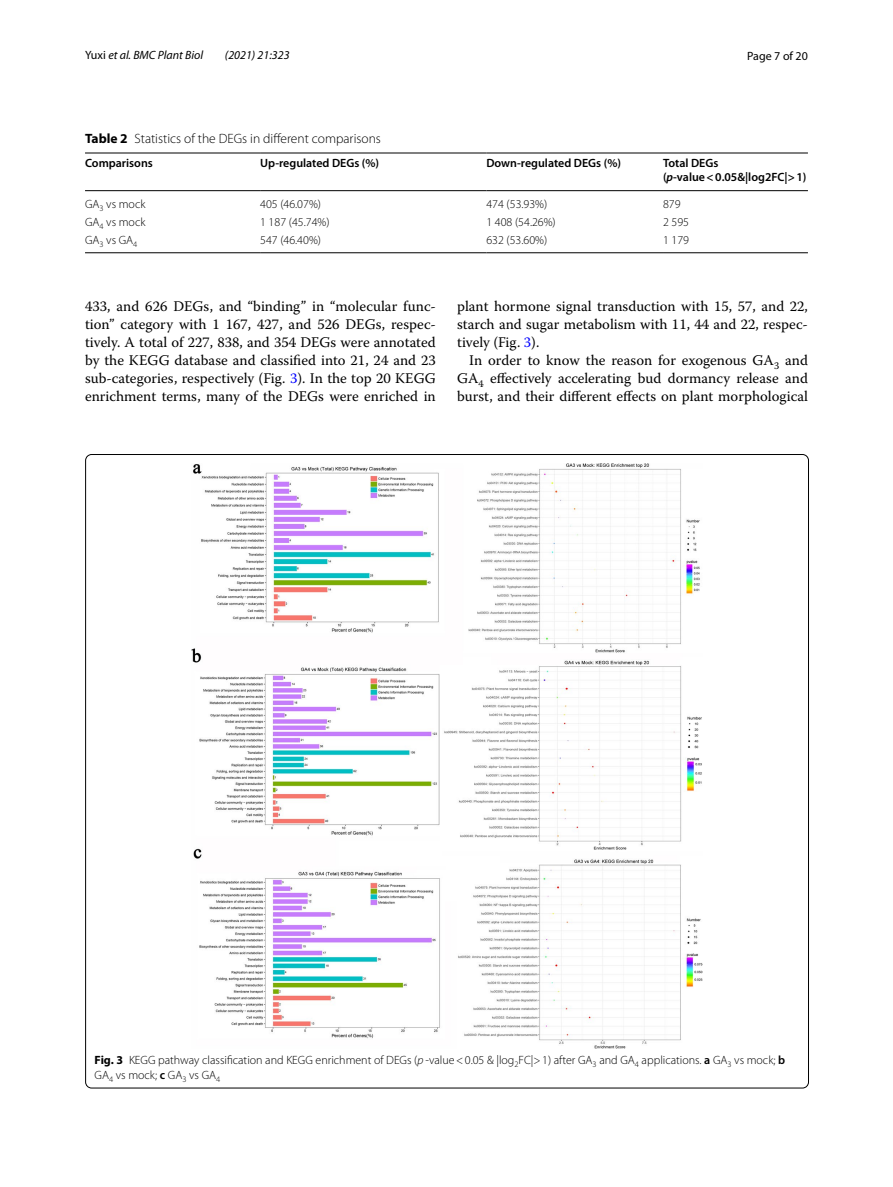
<style>
.page{position:relative;width:893px;height:1187px;background:#fff}
.page>*{position:absolute;margin:0;border:0;box-sizing:border-box;transform-origin:0 0}
.t1{font:14.7px/18px "Warnock Pro";color:#000;text-align:justify}
.t2{font:300 13.5px "Myriad Pro";color:#000}
.t3{font:300 12px/15px "Myriad Pro";color:#000}
.t4{font:600 12px/13.5px "Myriad Pro";color:#000}
.t5{font:italic 12px "Myriad Pro";color:#000}
.t6{font:12px "Myriad Pro";color:#000}
.s1{font-style:normal}
.s2{font-weight:700}
.s3{font-style:italic}
.s4{color:#00f}
.s5{font-weight:600}
</style>
<div class="page">
<hr style="left:85px;top:153px;width:175px;height:1px;background:#000">
<hr style="left:85px;top:190px;width:175px;height:1px;background:#000">
<hr style="left:260px;top:153px;width:226px;height:1px;background:#000">
<hr style="left:260px;top:190px;width:226px;height:1px;background:#000">
<hr style="left:486px;top:153px;width:177px;height:1px;background:#000">
<hr style="left:486px;top:190px;width:177px;height:1px;background:#000">
<hr style="left:663px;top:153px;width:145px;height:1px;background:#000">
<hr style="left:663px;top:190px;width:145px;height:1px;background:#000">
<hr style="left:85px;top:252px;width:175px;height:1px;background:#000">
<hr style="left:260px;top:252px;width:226px;height:1px;background:#000">
<hr style="left:486px;top:252px;width:177px;height:1px;background:#000">
<hr style="left:663px;top:252px;width:145px;height:1px;background:#000">
<img style="left:192px;top:463px;width:510px;height:585px">
<p class="t5" style="left:85px;top:48px;width:120px"><span class="s1">Yuxi</span> et al. BMC Plant Biol</p>
<p class="t5" style="left:225px;top:48px;width:66px">(2021) 21:323</p>
<p class="t6" style="left:747px;top:48px;width:62px">Page 7 of 20</p>
<p class="t2" style="left:85px;top:131px;width:297px"><span class="s2">Table 2</span> Statistics of the DEGs in different comparisons</p>
<p class="t4" style="left:85px;top:156px;width:69px">Comparisons</p>
<p class="t4" style="left:260px;top:156px;width:121px">Up-regulated DEGs (%)</p>
<p class="t4" style="left:486px;top:156px;width:136px">Down-regulated DEGs (%)</p>
<p class="t4" style="left:663px;top:156px;width:145px">Total DEGs (<span class="s3">p</span>-value&lt;0.05&amp;|log2FC|&gt;1)</p>
<p class="t3" style="left:85px;top:196px;width:62px">GA<sub>3</sub> vs mock</p>
<p class="t3" style="left:260px;top:196px;width:62px">405 (46.07%)</p>
<p class="t3" style="left:486px;top:196px;width:62px">474 (53.93%)</p>
<p class="t3" style="left:663px;top:196px;width:19px">879</p>
<p class="t3" style="left:85px;top:215px;width:62px">GA<sub>4</sub> vs mock</p>
<p class="t3" style="left:260px;top:215px;width:71px">1 187 (45.74%)</p>
<p class="t3" style="left:486px;top:215px;width:71px">1 408 (54.26%)</p>
<p class="t3" style="left:663px;top:215px;width:28px">2 595</p>
<p class="t3" style="left:85px;top:233px;width:54px">GA<sub>3</sub> vs GA<sub>4</sub></p>
<p class="t3" style="left:260px;top:233px;width:62px">547 (46.40%)</p>
<p class="t3" style="left:486px;top:233px;width:62px">632 (53.60%)</p>
<p class="t3" style="left:663px;top:233px;width:28px">1 179</p>
<p class="t1" style="left:85px;top:297px;width:352px">433, and 626 DEGs, and “binding” in “molecular func&shy;tion” category with 1 167, 427, and 526 DEGs, respec&shy;tively. A total of 227, 838, and 354 DEGs were annotated by the KEGG database and classified into 21, 24 and 23 sub-categories, respectively (Fig. <span class="s4">3</span>). In the top 20 KEGG enrichment terms, many of the DEGs were enriched in</p>
<p class="t1" style="left:457px;top:297px;width:352px">plant hormone signal transduction with 15, 57, and 22, starch and sugar metabolism with 11, 44 and 22, respec&shy;tively (Fig. <span class="s4">3</span>).</p>
<p class="t1" style="left:457px;top:351px;width:352px;text-indent:12px">In order to know the reason for exogenous GA<sub>3</sub> and GA<sub>4</sub> effectively accelerating bud dormancy release and burst, and their different effects on plant morphological</p>
<p class="t3" style="left:95px;top:1052px;width:692px"><span class="s2">Fig. 3</span> KEGG pathway classification and KEGG enrichment of DEGs (<span class="s3">p</span> -value&lt;0.05 &amp; |log<sub>2</sub>FC|&gt;1) after GA<sub>3</sub> and GA<sub>4</sub> applications. <span class="s5">a</span> GA<sub>3</sub> vs mock; <span class="s5">b<br></span>GA<sub>4</sub> vs mock; <span class="s5">c</span> GA<sub>3</sub> vs GA<sub>4</sub></p>
</div>
